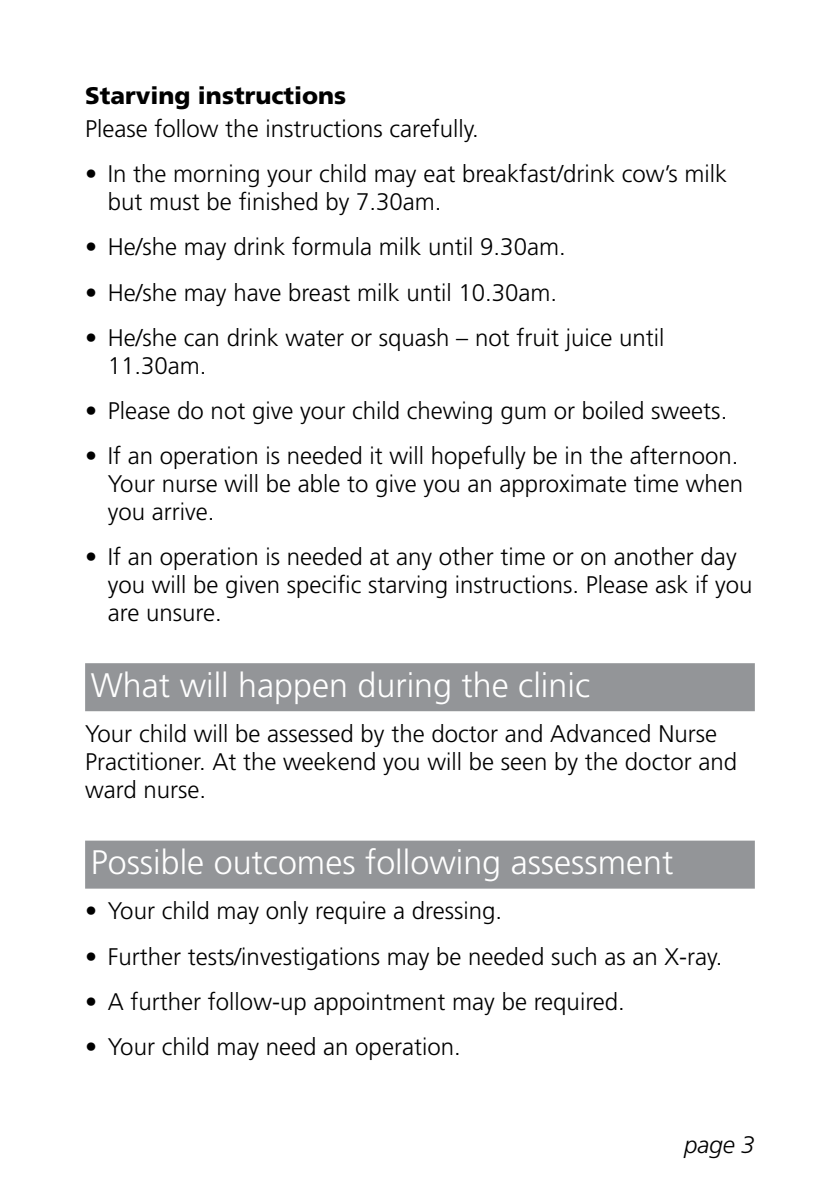
<style>
.page{position:relative;width:840px;height:1191px;background:#fff}
.page>*{position:absolute;margin:0;border:0;box-sizing:border-box;transform-origin:0 0}
.t1{font:300 34px "Frutiger";color:#fff}
.t2{font:300 24px/28px "Frutiger";color:#000}
.t3{font:900 24px "Frutiger";color:#000}
.t4{font:italic 300 24px "Frutiger";color:#000}
</style>
<div class="page">
<div style="left:85px;top:663px;width:669px;height:48px;background:#939598"></div>
<div style="left:85px;top:840px;width:669px;height:48px;background:#939598"></div>
<p class="t3" style="left:85px;top:81px;width:262px">Starving instructions</p>
<p class="t2" style="left:85px;top:115px;width:395px">Please follow the instructions carefully.</p>
<p class="t2" style="left:108px;top:160px;width:620px;text-indent:-23px">• In the morning your child may eat breakfast/drink cow’s milk but must be finished by 7.30am.</p>
<p class="t2" style="left:85px;top:233px;width:482px">• He/she may drink formula milk until 9.30am.</p>
<p class="t2" style="left:85px;top:278px;width:473px">• He/she may have breast milk until 10.30am.</p>
<p class="t2" style="left:108px;top:323px;width:558px;text-indent:-23px">• He/she can drink water or squash – not fruit juice until<br>11.30am.</p>
<p class="t2" style="left:85px;top:396px;width:643px">• Please do not give your child chewing gum or boiled sweets.</p>
<p class="t2" style="left:108px;top:441px;width:636px;text-indent:-23px">• If an operation is needed it will hopefully be in the afternoon.<br>Your nurse will be able to give you an approximate time when you arrive.</p>
<p class="t2" style="left:108px;top:542px;width:646px;text-indent:-23px">• If an operation is needed at any other time or on another day you will be given specific starving instructions. Please ask if you are unsure.</p>
<h1 class="t1" style="left:91px;top:666px;width:500px">What will happen during the clinic</h1>
<p class="t2" style="left:85px;top:719px;width:653px">Your child will be assessed by the doctor and Advanced Nurse<br>Practitioner. At the weekend you will be seen by the doctor and ward nurse.</p>
<h1 class="t1" style="left:91px;top:843px;width:583px">Possible outcomes following assessment</h1>
<p class="t2" style="left:85px;top:897px;width:418px">• Your child may only require a dressing.</p>
<p class="t2" style="left:85px;top:942px;width:638px">• Further tests/investigations may be needed such as an X-ray.</p>
<p class="t2" style="left:85px;top:987px;width:541px">• A further follow-up appointment may be required.</p>
<p class="t2" style="left:85px;top:1032px;width:377px">• Your child may need an operation.</p>
<p class="t4" style="left:683px;top:1131px;width:72px">page 3</p>
</div>
